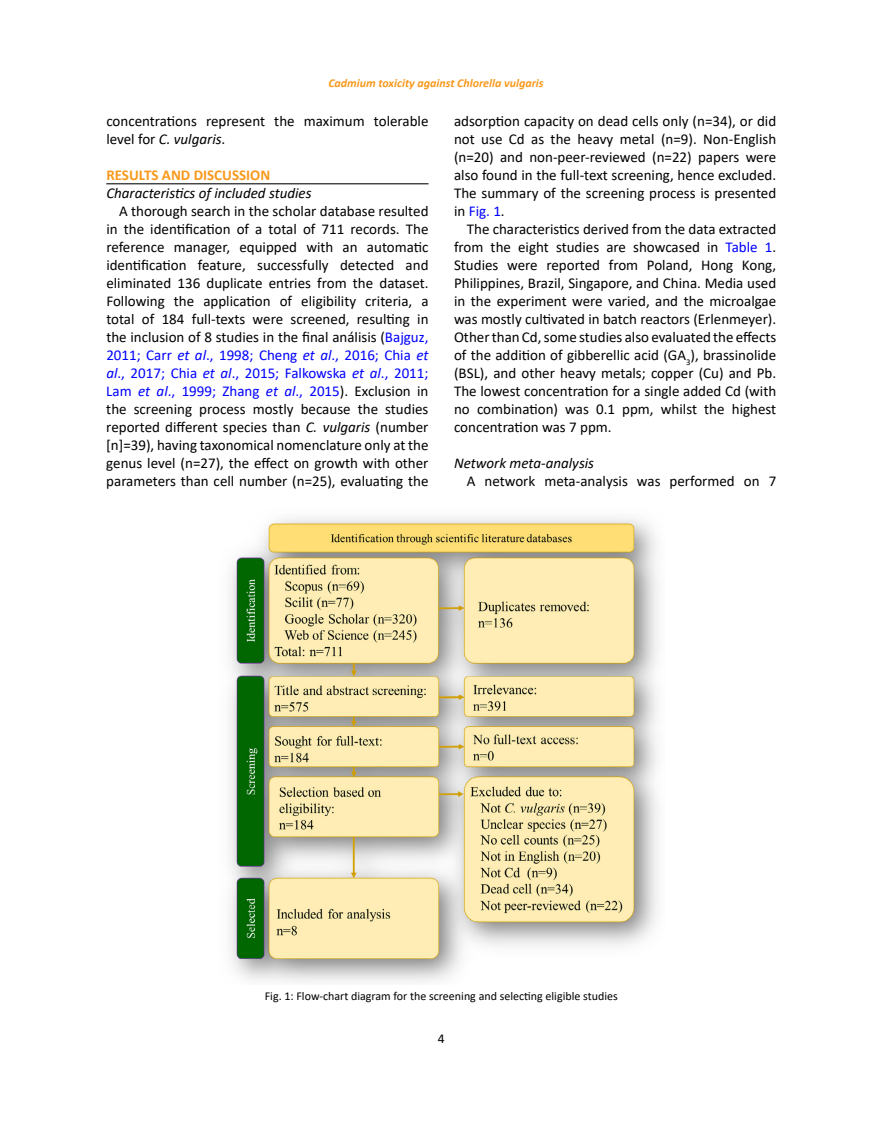
<style>
.page{position:relative;width:872px;height:1127px;background:#fff}
.page>*{position:absolute;margin:0;border:0;box-sizing:border-box;transform-origin:0 0}
.t1{font:15px/18px "Calibri";color:#000;text-align:justify}
.t2{font:italic 15px "Calibri";color:#000}
.t3{font:700 15px "Calibri";color:#f8991d}
.t4{font:13.5px "Calibri";color:#000}
.t5{font:12px "Calibri";color:#000}
.t6{font:italic 700 12px "Calibri";color:#f8991d}
.s1{font-style:italic}
.s2{color:#00f}
.s3{font-style:italic;color:#00f}
</style>
<div class="page">
<hr style="left:106px;top:183px;width:322px;height:1px;background:#000">
<img style="left:229px;top:518px;width:429px;height:464px">
<p class="t6" style="left:328px;top:75px;width:217px">Cadmium toxicity against Chlorella vulgaris</p>
<p class="t1" style="left:106px;top:112px;width:324px">concentrations represent the maximum tolerable level for <span class="s1">C. vulgaris</span>.</p>
<p class="t3" style="left:106px;top:164px;width:165px">RESULTS AND DISCUSSION</p>
<p class="t2" style="left:106px;top:183px;width:207px">Characteristics of included studies</p>
<p class="t1" style="left:106px;top:202px;width:324px;text-indent:13px">A thorough search in the scholar database resulted in the identification of a total of 711 records. The reference manager, equipped with an automatic identification feature, successfully detected and eliminated 136 duplicate entries from the dataset.<br>Following the application of eligibility criteria, a total of 184 full-texts were screened, resulting in the inclusion of 8 studies in the final análisis (<span class="s2">Bajguz, 2011; Carr</span> <span class="s3">et al</span><span class="s2">., 1998; Cheng</span> <span class="s3">et al</span><span class="s2">., 2016; Chia</span> <span class="s3">et al</span><span class="s2">., 2017; Chia</span> <span class="s3">et al</span><span class="s2">., 2015; Falkowska</span> <span class="s3">et al</span><span class="s2">., 2011; Lam</span> <span class="s3">et al</span><span class="s2">., 1999; Zhang</span> <span class="s3">et al</span><span class="s2">., 2015</span>). Exclusion in the screening process mostly because the studies reported different species than <span class="s1">C. vulgaris</span> (number [n]=39), having taxonomical nomenclature only at the genus level (n=27), the effect on growth with other parameters than cell number (n=25), evaluating the</p>
<p class="t1" style="left:454px;top:112px;width:324px">adsorption capacity on dead cells only (n=34), or did not use Cd as the heavy metal (n=9). Non-English (n=20) and non-peer-reviewed (n=22) papers were also found in the full-text screening, hence excluded.<br>The summary of the screening process is presented in <span class="s2">Fig. 1</span>.</p>
<p class="t1" style="left:454px;top:220px;width:324px;text-indent:13px">The characteristics derived from the data extracted from the eight studies are showcased in <span class="s2">Table 1</span>.<br>Studies were reported from Poland, Hong Kong, Philippines, Brazil, Singapore, and China. Media used in the experiment were varied, and the microalgae was mostly cultivated in batch reactors (Erlenmeyer).<br>Other than Cd, some studies also evaluated the effects of the addition of gibberellic acid (GA<sub>3</sub>), brassinolide (BSL), and other heavy metals; copper (Cu) and Pb.<br>The lowest concentration for a single added Cd (with no combination) was 0.1 ppm, whilst the highest concentration was 7 ppm.</p>
<p class="t2" style="left:454px;top:453px;width:141px">Network meta-analysis</p>
<p class="t1" style="left:467px;top:472px;width:311px">A network meta-analysis was performed on 7</p>
<p class="t5" style="left:265px;top:988px;width:354px">Fig. 1: Flow-chart diagram for the screening and selecting eligible studies</p>
<p class="t4" style="left:438px;top:1029px;width:8px">4</p>
</div>
